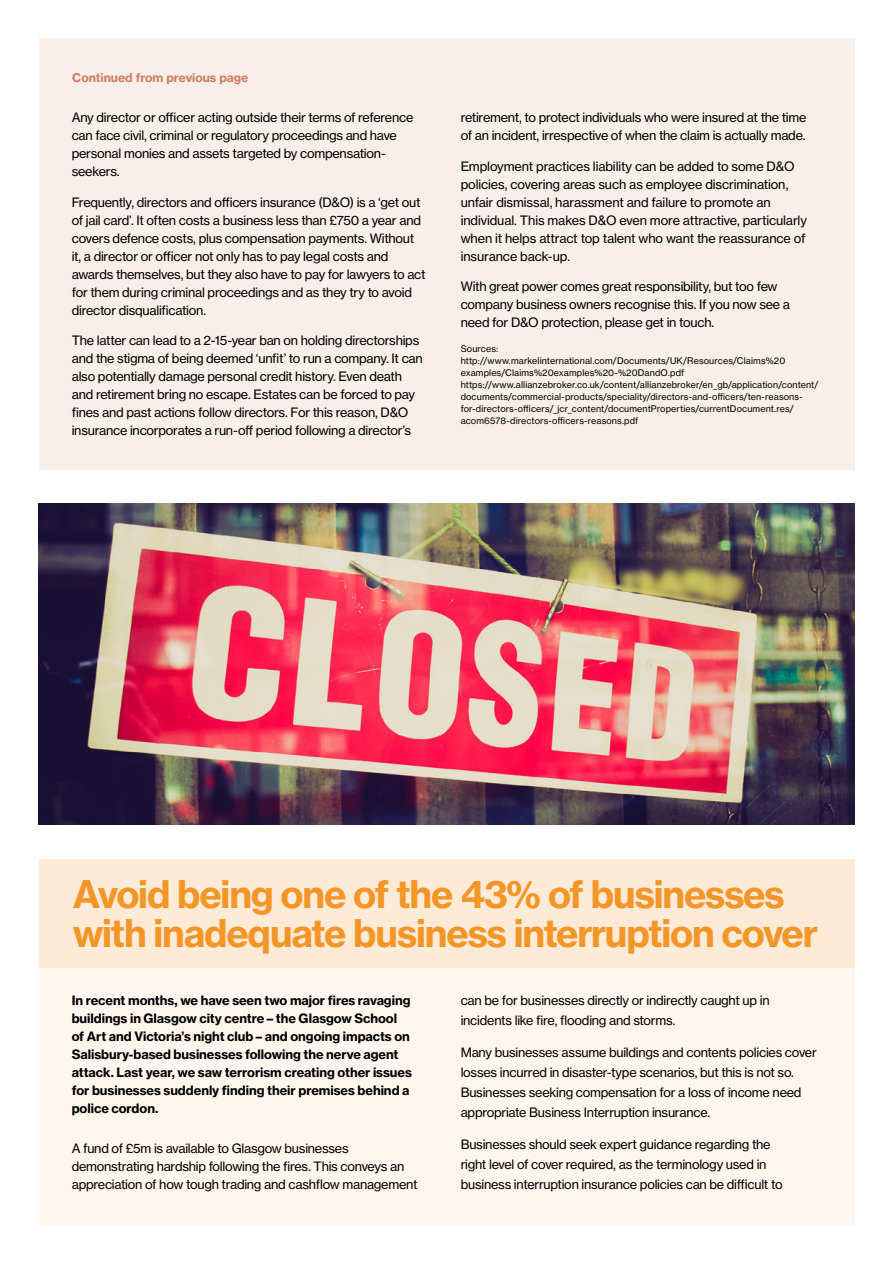
<style>
.page{position:relative;width:893px;height:1263px;background:#fff}
.page>*{position:absolute;margin:0;border:0;box-sizing:border-box;transform-origin:0 0}
.t1{font:37.5px/39px "N Haas Grotesk TX Std 75 Bd";letter-spacing:-.03em;color:#f49528}
.t2{font:12.75px/18px "N Haas Grotesk TX Std 55 Rg";letter-spacing:-.02em;color:#000}
.t3{font:12.75px/18px "N Haas Grotesk TX Std 75 Bd";letter-spacing:-.005em;color:#000}
.t4{font:12px "N Haas Grotesk TX Std 75 Bd";color:#d27b63}
.t5{font:9px/12px "N Haas Grotesk TX Std 55 Rg";letter-spacing:.015em;color:#000}
</style>
<div class="page">
<div style="left:39px;top:38px;width:815px;height:432px;background:#f9efea"></div>
<img style="left:39px;top:504px;width:816px;height:321px">
<div style="left:39px;top:859px;width:815px;height:109px;background:#feebd7"></div>
<div style="left:39px;top:968px;width:815px;height:257px;background:#fff7ef"></div>
<p class="t4" style="left:72px;top:70px;width:177px">Continued from previous page</p>
<p class="t2" style="left:72px;top:108px;width:343px">Any director or officer acting outside their terms of reference can face civil, criminal or regulatory proceedings and have personal monies and assets targeted by compensation&shy;seekers.</p>
<p class="t2" style="left:72px;top:193px;width:355px">Frequently, directors and officers insurance (D&amp;O) is a ‘get out of jail card’. It often costs a business less than £750 a year and covers defence costs, plus compensation payments. Without it, a director or officer not only has to pay legal costs and awards themselves, but they also have to pay for lawyers to act for them during criminal proceedings and as they try to avoid director disqualification.</p>
<p class="t2" style="left:72px;top:332px;width:353px">The latter can lead to a 2-15-year ban on holding directorships and the stigma of being deemed ‘unfit’ to run a company. It can also potentially damage personal credit history. Even death and retirement bring no escape. Estates can be forced to pay fines and past actions follow directors. For this reason, D&amp;O insurance incorporates a run-off period following a director’s</p>
<p class="t2" style="left:461px;top:108px;width:347px">retirement, to protect individuals who were insured at the time of an incident, irrespective of when the claim is actually made.</p>
<p class="t2" style="left:461px;top:157px;width:348px">Employment practices liability can be added to some D&amp;O policies, covering areas such as employee discrimination, unfair dismissal, harassment and failure to promote an individual. This makes D&amp;O even more attractive, particularly when it helps attract top talent who want the reassurance of insurance back-up.</p>
<p class="t2" style="left:461px;top:278px;width:331px">With great power comes great responsibility, but too few company business owners recognise this. If you now see a need for D&amp;O protection, please get in touch.</p>
<p class="t5" style="left:461px;top:343px;width:359px">Sources: http://www.markelinternational.com/Documents/UK/Resources/Claims%20 examples/Claims%20examples%20-%20DandO.pdf https://www.allianzebroker.co.uk/content/allianzebroker/en_gb/application/content/ documents/commercial-products/speciality/directors-and-officers/ten-reasons&shy;for-directors-officers/_jcr_content/documentProperties/currentDocument.res/ acom6578-directors-officers-reasons.pdf</p>
<h1 class="t1" style="left:73px;top:875px;width:747px">Avoid being one of the 43% of businesses with inadequate business interruption cover</h1>
<p class="t3" style="left:72px;top:991px;width:342px">In recent months, we have seen two major fires ravaging buildings in Glasgow city centre – the Glasgow School of Art and Victoria’s night club – and ongoing impacts on Salisbury-based businesses following the nerve agent attack. Last year, we saw terrorism creating other issues for businesses suddenly finding their premises behind a police cordon.</p>
<p class="t2" style="left:72px;top:1139px;width:347px">A fund of £5m is available to Glasgow businesses demonstrating hardship following the fires. This conveys an appreciation of how tough trading and cashflow management</p>
<p class="t2" style="left:461px;top:990px;width:310px;line-height:19.8px">can be for businesses directly or indirectly caught up in incidents like fire, flooding and storms.</p>
<p class="t2" style="left:461px;top:1043px;width:358px;line-height:19.8px">Many businesses assume buildings and contents policies cover losses incurred in disaster-type scenarios, but this is not so.<br>Businesses seeking compensation for a loss of income need appropriate Business Interruption insurance.</p>
<p class="t2" style="left:461px;top:1134px;width:323px;line-height:19.8px">Businesses should seek expert guidance regarding the right level of cover required, as the terminology used in business interruption insurance policies can be difficult to</p>
</div>
